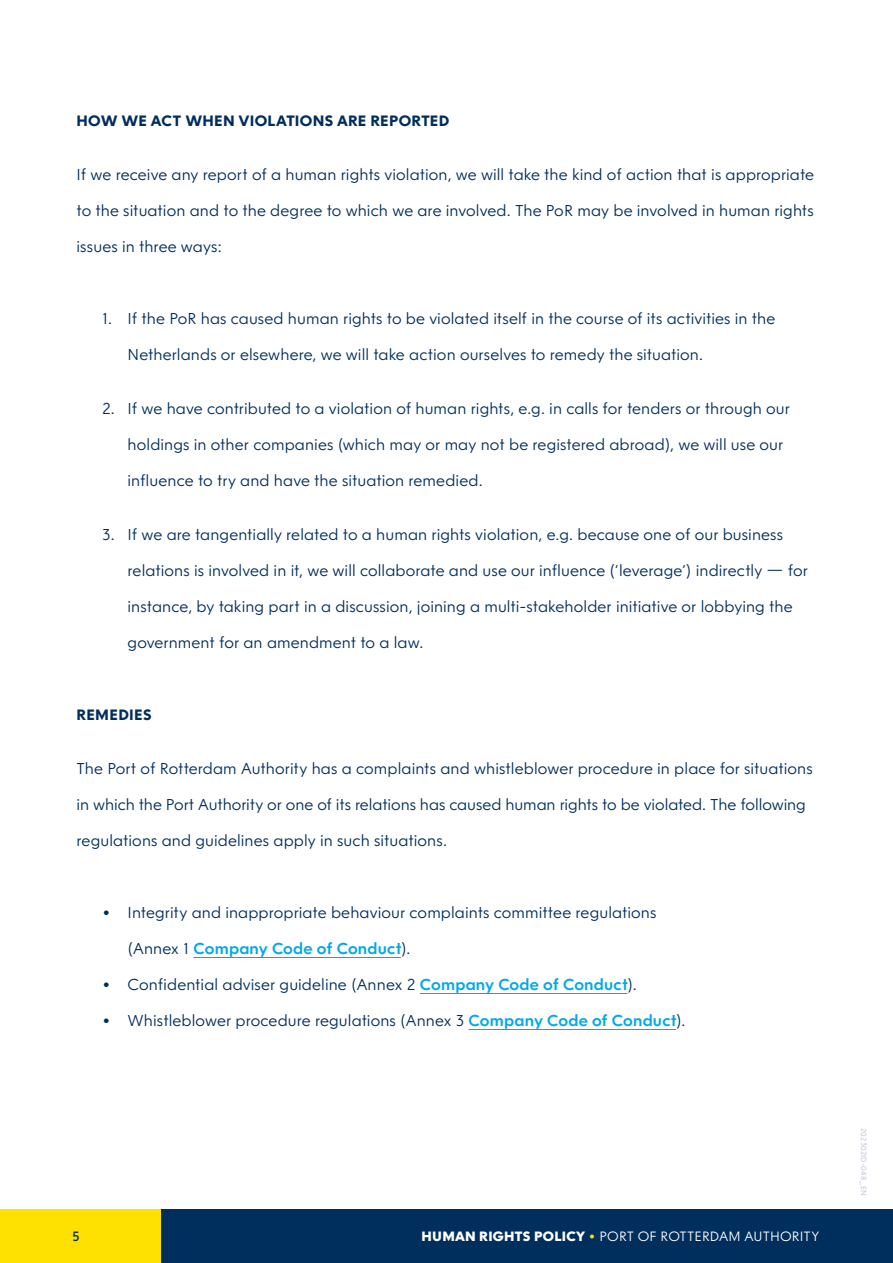
<style>
.page{position:relative;width:893px;height:1263px;background:#fff}
.page>*{position:absolute;margin:0;border:0;box-sizing:border-box;transform-origin:0 0}
.t1{font:300 15.75px "NLRTM";letter-spacing:.005em;color:#002e5d}
.t2{font:600 15.75px "NLRTM";letter-spacing:.01em;color:#00a9e7}
.t3{font:700 15px "NLRTM";letter-spacing:.015em;color:#002e5d}
.t4{font:300 13.5px "NLRTM";letter-spacing:.005em;color:#fff}
.t5{font:500 13.5px "NLRTM";color:#002e5d}
.t6{font:300 7.5px "NLRTM";letter-spacing:.02em;color:#b4bbd3}
.s1{font-weight:300;color:#002e5d}
.s2{font-weight:600;color:#00a9e7}
.s3{font-weight:800}
.s4{color:#ffe100}
</style>
<div class="page">
<div style="left:0;top:1210px;width:161px;height:53px;background:#ffe100"></div>
<div style="left:161px;top:1210px;width:732px;height:53px;background:#002e5d"></div>
<hr style="left:193px;top:957px;width:208px;height:1px;background:#00a9e7">
<hr style="left:420px;top:993px;width:207px;height:1px;background:#00a9e7">
<hr style="left:469px;top:1029px;width:207px;height:1px;background:#00a9e7">
<p class="t3" style="left:77px;top:112px;width:374px">HOW WE ACT WHEN VIOLATIONS ARE REPORTED</p>
<p class="t1" style="left:77px;top:165px;width:739px">If we receive any report of a human rights violation, we will take the kind of action that is appropriate</p>
<p class="t1" style="left:77px;top:201px;width:739px">to the situation and to the degree to which we are involved. The PoR may be involved in human rights</p>
<p class="t1" style="left:77px;top:237px;width:147px">issues in three ways:</p>
<p class="t1" style="left:102px;top:309px;width:675px">1. If the PoR has caused human rights to be violated itself in the course of its activities in the</p>
<p class="t1" style="left:128px;top:345px;width:577px">Netherlands or elsewhere, we will take action ourselves to remedy the situation.</p>
<p class="t1" style="left:102px;top:399px;width:689px">2. If we have contributed to a violation of human rights, e.g. in calls for tenders or through our</p>
<p class="t1" style="left:128px;top:435px;width:657px">holdings in other companies (which may or may not be registered abroad), we will use our</p>
<p class="t1" style="left:128px;top:471px;width:357px">influence to try and have the situation remedied.</p>
<p class="t1" style="left:102px;top:525px;width:683px">3. If we are tangentially related to a human rights violation, e.g. because one of our business</p>
<p class="t1" style="left:128px;top:561px;width:682px">relations is involved in it, we will collaborate and use our influence (‘leverage’) indirectly — for</p>
<p class="t1" style="left:128px;top:597px;width:667px">instance, by taking part in a discussion, joining a multi-stakeholder initiative or lobbying the</p>
<p class="t1" style="left:128px;top:633px;width:297px">government for an amendment to a law.</p>
<p class="t3" style="left:77px;top:706px;width:77px">REMEDIES</p>
<p class="t1" style="left:77px;top:759px;width:738px">The Port of Rotterdam Authority has a complaints and whistleblower procedure in place for situations</p>
<p class="t1" style="left:77px;top:795px;width:731px">in which the Port Authority or one of its relations has caused human rights to be violated. The following</p>
<p class="t1" style="left:77px;top:831px;width:372px">regulations and guidelines apply in such situations.</p>
<p class="t1" style="left:102px;top:903px;width:556px">• Integrity and inappropriate behaviour complaints committee regulations</p>
<p class="t2" style="left:128px;top:939px;width:284px"><span class="s1">(Annex 1</span> Company Code of Conduct<span class="s1">).</span></p>
<p class="t1" style="left:102px;top:975px;width:536px">• Confidential adviser guideline (Annex 2 <span class="s2">Company Code of Conduct</span>).</p>
<p class="t1" style="left:102px;top:1011px;width:585px">• Whistleblower procedure regulations (Annex 3 <span class="s2">Company Code of Conduct</span>).</p>
<p class="t5" style="left:72px;top:1229px;width:9px">5</p>
<p class="t4" style="left:421px;top:1229px;width:399px"><span class="s3">HUMAN RIGHTS POLICY</span> <span class="s4">•</span> PORT OF ROTTERDAM AUTHORITY</p>
<p class="t6" style="left:868px;top:1128px;width:69px;rotate:90deg">202302ID-048_EN</p>
</div>
